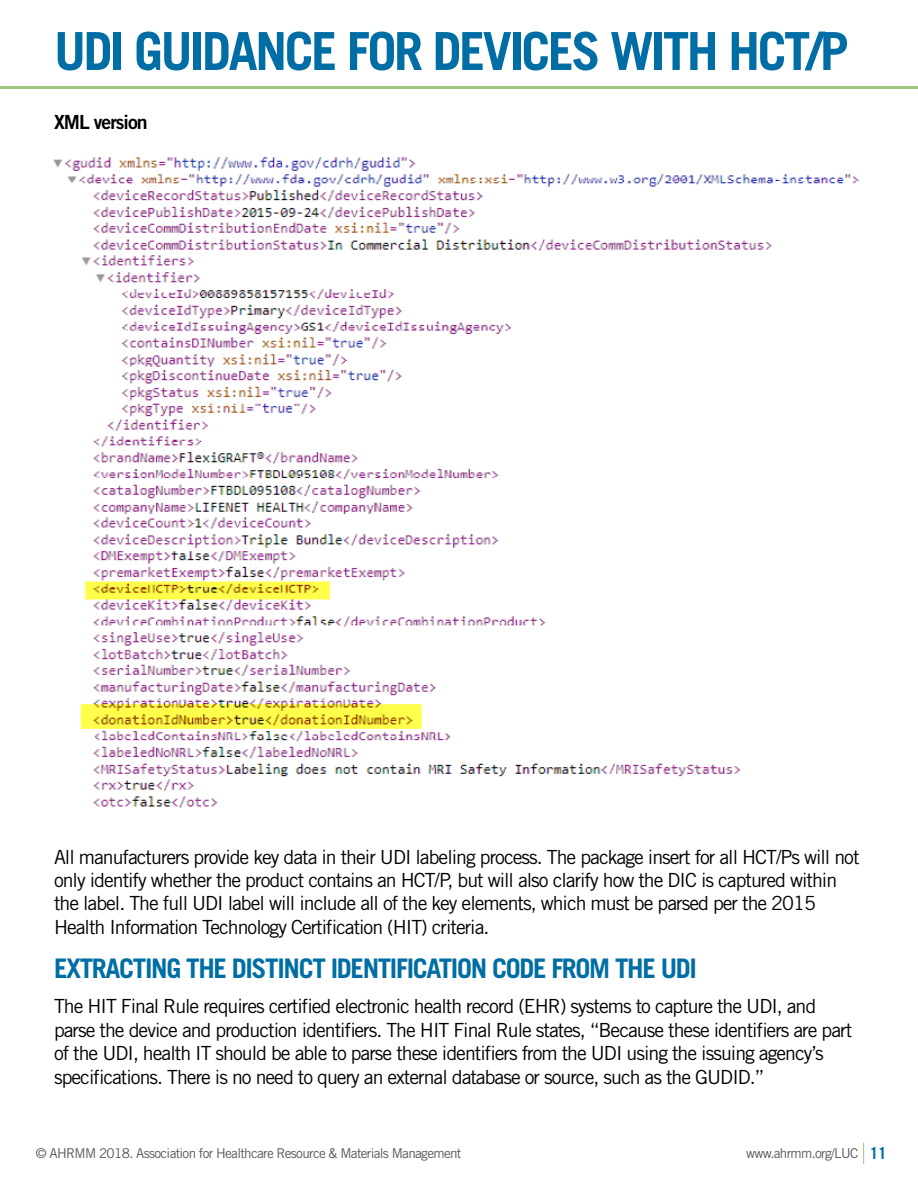
<style>
.page{position:relative;width:918px;height:1188px;background:#fff}
.page>*{position:absolute;margin:0;border:0;box-sizing:border-box;transform-origin:0 0}
.t1{font:700 52.5px "Trade Gothic LT Std";letter-spacing:-.05em;color:#006ea4}
.t2{font:700 27px "Trade Gothic LT Std";letter-spacing:-.05em;color:#006ea4}
.t3{font:19.5px/23.4px "Trade Gothic LT Std";letter-spacing:-.05em;color:#000}
.t4{font:19.5px "Trade Gothic LT Std Bd 2";letter-spacing:-.05em;color:#000}
.t5{font:13.5px "Trade Gothic LT Std";letter-spacing:-.05em;color:#58595b}
.s1{font-weight:700;font-size:16.5px;color:#006ea4}
</style>
<div class="page">
<hr style="left:0;top:86px;width:918px;height:3px;background:#a1c77e">
<svg style="left:863px;top:1143px;width:1px;height:21px"></svg>
<img style="left:53px;top:157px;width:807px;height:651px">
<h1 class="t1" style="left:54px;top:19px;width:796px">UDI GUIDANCE FOR DEVICES WITH HCT/P</h1>
<p class="t4" style="left:54px;top:110px;width:95px">XML version</p>
<p class="t3" style="left:54px;top:845px;width:807px">All manufacturers provide key data in their UDI labeling process. The package insert for all HCT/Ps will not only identify whether the product contains an HCT/P, but will also clarify how the DIC is captured within the label. The full UDI label will include all of the key elements, which must be parsed per the 2015<br>Health Information Technology Certification (HIT) criteria.</p>
<h2 class="t2" style="left:54px;top:952px;width:645px">EXTRACTING THE DISTINCT IDENTIFICATION CODE FROM THE UDI</h2>
<p class="t3" style="left:54px;top:994px;width:800px">The HIT Final Rule requires certified electronic health record (EHR) systems to capture the UDI, and parse the device and production identifiers. The HIT Final Rule states, “Because these identifiers are part of the UDI, health IT should be able to parse these identifiers from the UDI using the issuing agency’s specifications. There is no need to query an external database or source, such as the GUDID.”</p>
<p class="t5" style="left:36px;top:1145px;width:427px">© AHRMM 2018. Association for Healthcare Resource &amp; Materials Management</p>
<p class="t5" style="left:746px;top:1145px;width:142px">www.ahrmm.org/LUC <span class="s1">11</span></p>
</div>
